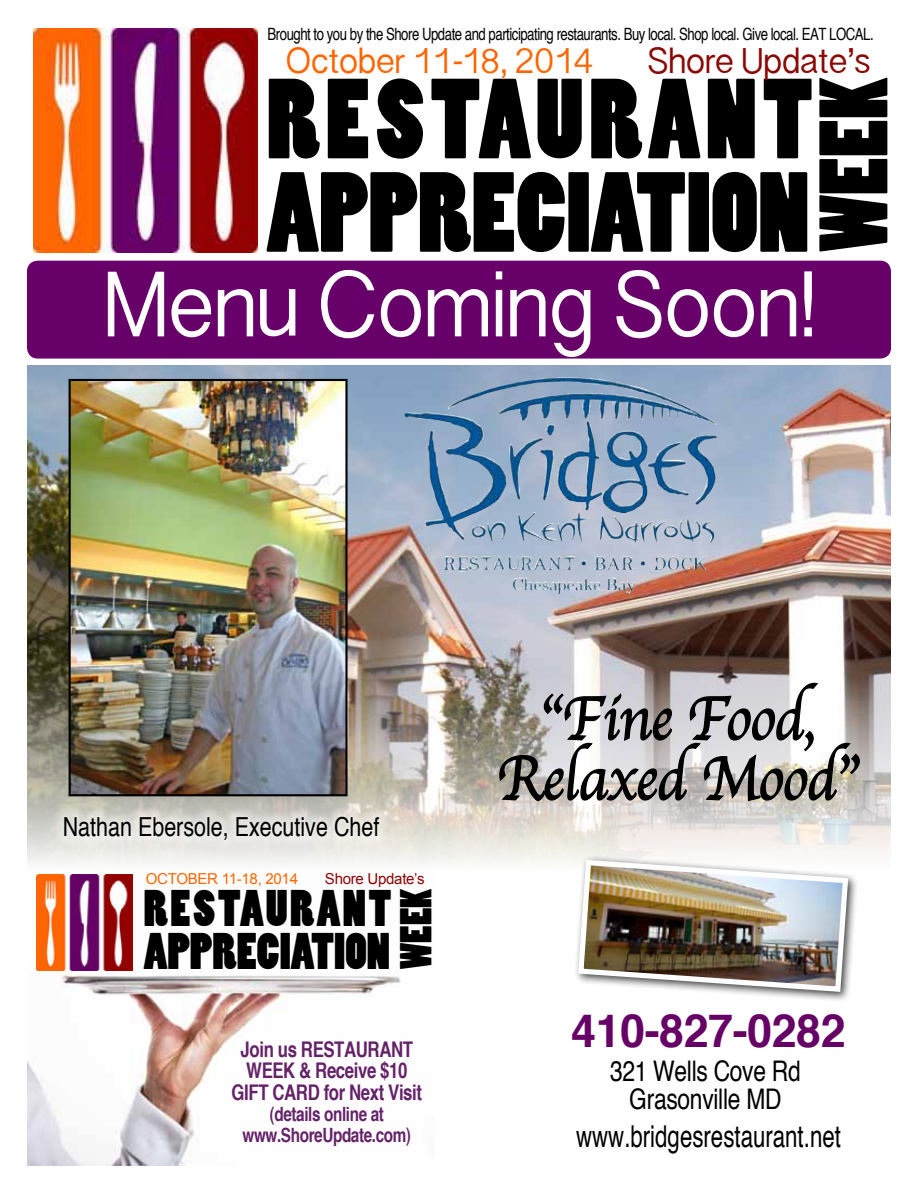
<style>
.page{position:relative;width:918px;height:1188px;background:#fff}
.page>*{position:absolute;margin:0;border:0;box-sizing:border-box;transform-origin:0 0}
.t1{font:106.2px/93.4px "Poplar";color:#000}
.t2{font:90.6px "Poplar";color:#000}
.t3{font:700 85.5px "Sinhala Sangam MN";letter-spacing:-.02em;color:#fff;scale:.95 1}
.t4{font:64.35px/60px "Apple Chancery";letter-spacing:-.01em;color:#000;text-align:center;scale:.9 1}
.t5{font:48.15px/42.3px "Poplar";color:#000}
.t6{font:700 45.75px "Helvetica";letter-spacing:-.01em;color:#606}
.t7{font:41.7px "Poplar";color:#000}
.t8{font:33.15px "Sinhala Sangam MN";letter-spacing:-.02em;color:#ff6501}
.t9{font:33.15px "Sinhala Sangam MN";letter-spacing:-.02em;color:#8b0705}
.t10{font:condensed 30.15px "Helvetica";color:#000;scale:.9 1}
.t11{font:condensed 28.35px/28.3px "Helvetica";letter-spacing:-.01em;color:#000;text-align:center}
.t12{font:condensed 26.25px "Helvetica";color:#000}
.t13{font:700 condensed 21.6px/21.1px "Helvetica";letter-spacing:-.02em;color:#642268;text-align:center;scale:.95 1}
.t14{font:700 condensed 19.65px/21.1px "Helvetica";letter-spacing:-.02em;color:#642268;text-align:center;scale:.95 1}
.t15{font:condensed 16.95px "Helvetica";letter-spacing:-.03em;color:#000;scale:.95 1}
.t16{font:15px "Arial";letter-spacing:-.02em;color:#ff6501}
.t17{font:15px "Arial";letter-spacing:-.02em;color:#8b0705}
</style>
<div class="page">
<img style="left:27px;top:964px;width:374px;height:202px">
<img style="left:33px;top:28px;width:225px;height:224px">
<div style="left:27px;top:261px;width:864px;height:98px;background:#670069;border-radius:11px"></div>
<img style="left:27px;top:366px;width:864px;height:598px">
<img style="left:37px;top:875px;width:95px;height:95px">
<img style="left:72px;top:382px;width:273px;height:411px">
<div style="left:69px;top:379px;width:279px;height:417px;border:2px solid #000"></div>
<svg style="left:54px;top:807px;width:336px;height:43px;background:#e2e0db"></svg>
<img style="left:448px;top:377px;width:244px;height:44px">
<svg style="left:499px;top:682px;width:362px;height:120px;background:#b7b5b4"></svg>
<div style="left:573px;top:855px;width:286px;height:147px;background:#000;opacity:.75"></div>
<img style="left:575px;top:857px;width:276px;height:138px">
<p class="t15" style="left:268px;top:23px;width:640px">Brought to you by the Shore Update and participating restaurants. Buy local. Shop local. Give local. EAT LOCAL.</p>
<h3 class="t8" style="left:285px;top:35px;width:310px">October 11-18, 2014</h3>
<h3 class="t9" style="left:647px;top:35px;width:225px">Shore Update’s</h3>
<h1 class="t1" style="left:267px;top:74px;width:548px">RESTAURANT<br>APPRECIATION</h1>
<h2 class="t2" style="left:804px;top:252px;width:176px;rotate:-90deg">WEEK</h2>
<h3 class="t3" style="left:103px;top:239px;width:751px">Menu Coming Soon!</h3>
<h3 class="t12" style="left:63px;top:810px;width:318px">Nathan Ebersole, Executive Chef</h3>
<p class="t16" style="left:146px;top:869px;width:154px">OCTOBER 11-18, 2014</p>
<p class="t17" style="left:325px;top:869px;width:101px">Shore Update’s</p>
<h3 class="t7" style="left:393px;top:969px;width:82px;rotate:-90deg">WEEK</h3>
<h3 class="t5" style="left:144px;top:888px;width:249px">RESTAURANT<br>APPRECIATION</h3>
<p class="t13" style="left:232px;top:1039px;width:202px">Join us RESTAURANT<br>WEEK &amp; Receive $10<br>GIFT CARD for Next Visit</p>
<p class="t14" style="left:242px;top:1103px;width:179px">(details online at www.ShoreUpdate.com)</p>
<h3 class="t4" style="left:496px;top:688px;width:403px">“Fine Food,<br>Relaxed Mood”</h3>
<h3 class="t6" style="left:571px;top:994px;width:276px">410-827-0282</h3>
<h3 class="t11" style="left:610px;top:1056px;width:192px">321 Wells Cove Rd<br>Grasonville MD</h3>
<h3 class="t10" style="left:576px;top:1117px;width:296px">www.bridgesrestaurant.net</h3>
</div>
